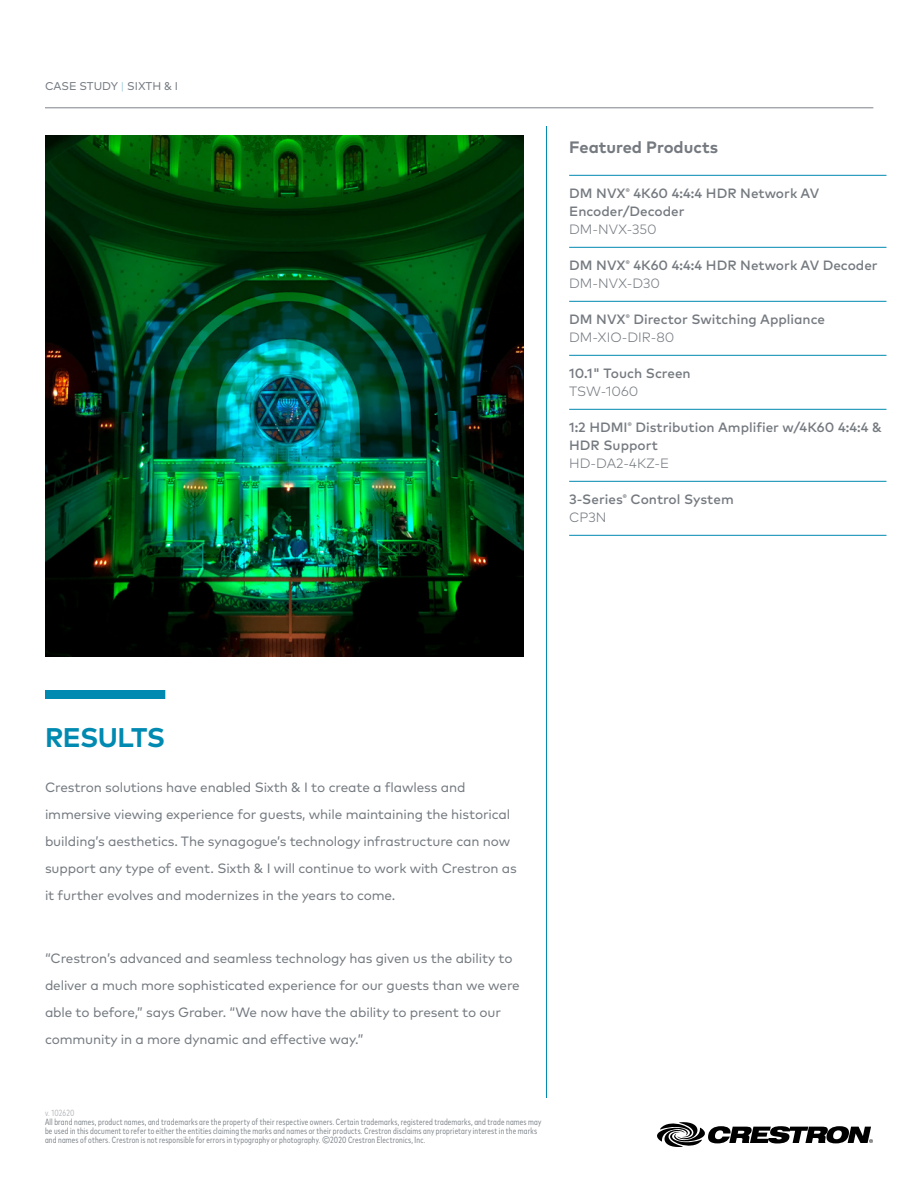
<style>
.page{position:relative;width:918px;height:1188px;background:#fff}
.page>*{position:absolute;margin:0;border:0;box-sizing:border-box;transform-origin:0 0}
.t1{font:700 27px "Mark Pro";letter-spacing:-.025em;color:#008ab1}
.t2{font:700 16.5px "Mark Pro";color:#757a80}
.t3{font:13.5px/27px "Mark Pro";letter-spacing:-.01em;color:#747a80}
.t4{font:500 13.5px/18px "Mark Pro";color:#757a80}
.t5{font:300 13.5px "Mark Pro";color:#757a80}
.t6{font:11.25px "Mark Pro";letter-spacing:-.005em;color:#747a80}
.t7{font:condensed 9px/9px "Mark Pro";letter-spacing:.02em;color:#7c8288}
.t8{font:condensed 9px "Mark Pro";letter-spacing:.02em;color:#b5b8bc}
.s1{font-weight:300;color:#8cc3d9}
.s2{font-weight:300}
</style>
<div class="page">
<img style="left:45px;top:135px;width:479px;height:522px">
<svg style="left:657px;top:1122px;width:216px;height:25px"></svg>
<hr style="left:569px;top:175px;width:318px;height:1px;background:#008ab1">
<hr style="left:569px;top:247px;width:318px;height:1px;background:#008ab1">
<hr style="left:569px;top:301px;width:318px;height:1px;background:#008ab1">
<hr style="left:569px;top:355px;width:318px;height:1px;background:#008ab1">
<hr style="left:569px;top:409px;width:318px;height:1px;background:#008ab1">
<hr style="left:569px;top:481px;width:318px;height:1px;background:#008ab1">
<hr style="left:569px;top:535px;width:318px;height:1px;background:#008ab1">
<hr style="left:45px;top:108px;width:828px;height:1px;background:#7c8288">
<hr style="left:546px;top:126px;width:1px;height:972px;background:#008ab1">
<div style="left:45px;top:690px;width:120px;height:9px;background:#008ab1"></div>
<p class="t6" style="left:45px;top:78px;width:135px">CASE STUDY <span class="s1">|</span> SIXTH &amp; I</p>
<p class="t2" style="left:569px;top:135px;width:150px">Featured Products</p>
<p class="t4" style="left:569px;top:183px;width:252px">DM NVX<sup>®</sup> 4K60 4:4:4 HDR Network AV<br>Encoder/Decoder</p>
<p class="t5" style="left:569px;top:219px;width:89px">DM-NVX-350</p>
<p class="t4" style="left:569px;top:255px;width:310px">DM NVX<sup>®</sup> 4K60 4:4:4 HDR Network AV Decoder<br><span class="s2">DM-NVX-D30</span></p>
<p class="t4" style="left:569px;top:309px;width:257px">DM NVX<sup>®</sup> Director Switching Appliance<br><span class="s2">DM-XIO-DIR-80</span></p>
<p class="t4" style="left:569px;top:363px;width:123px">10.1" Touch Screen</p>
<p class="t5" style="left:569px;top:381px;width:71px">TSW-1060</p>
<p class="t4" style="left:569px;top:417px;width:314px">1:2 HDMI<sup>®</sup> Distribution Amplifier w/4K60 4:4:4 &amp;<br>HDR Support</p>
<p class="t5" style="left:569px;top:453px;width:102px">HD-DA2-4KZ-E</p>
<p class="t4" style="left:569px;top:489px;width:166px">3-Series<sup>®</sup> Control System<br><span class="s2">CP3N</span></p>
<h1 class="t1" style="left:45px;top:717px;width:121px">RESULTS</h1>
<p class="t3" style="left:45px;top:773px;width:473px">Crestron solutions have enabled Sixth &amp; I to create a flawless and immersive viewing experience for guests, while maintaining the historical building’s aesthetics. The synagogue’s technology infrastructure can now support any type of event. Sixth &amp; I will continue to work with Crestron as it further evolves and modernizes in the years to come.</p>
<p class="t3" style="left:45px;top:944px;width:476px">“Crestron’s advanced and seamless technology has given us the ability to deliver a much more sophisticated experience for our guests than we were able to before,” says Graber. “We now have the ability to present to our community in a more dynamic and effective way.”</p>
<p class="t8" style="left:45px;top:1106px;width:31px">v. 102620</p>
<p class="t7" style="left:45px;top:1117px;width:498px">All brand names, product names, and trademarks are the property of their respective owners. Certain trademarks, registered trademarks, and trade names may be used in this document to refer to either the entities claiming the marks and names or their products. Crestron disclaims any proprietary interest in the marks and names of others. Crestron is not responsible for errors in typography or photography. ©2020 Crestron Electronics, Inc.</p>
</div>
